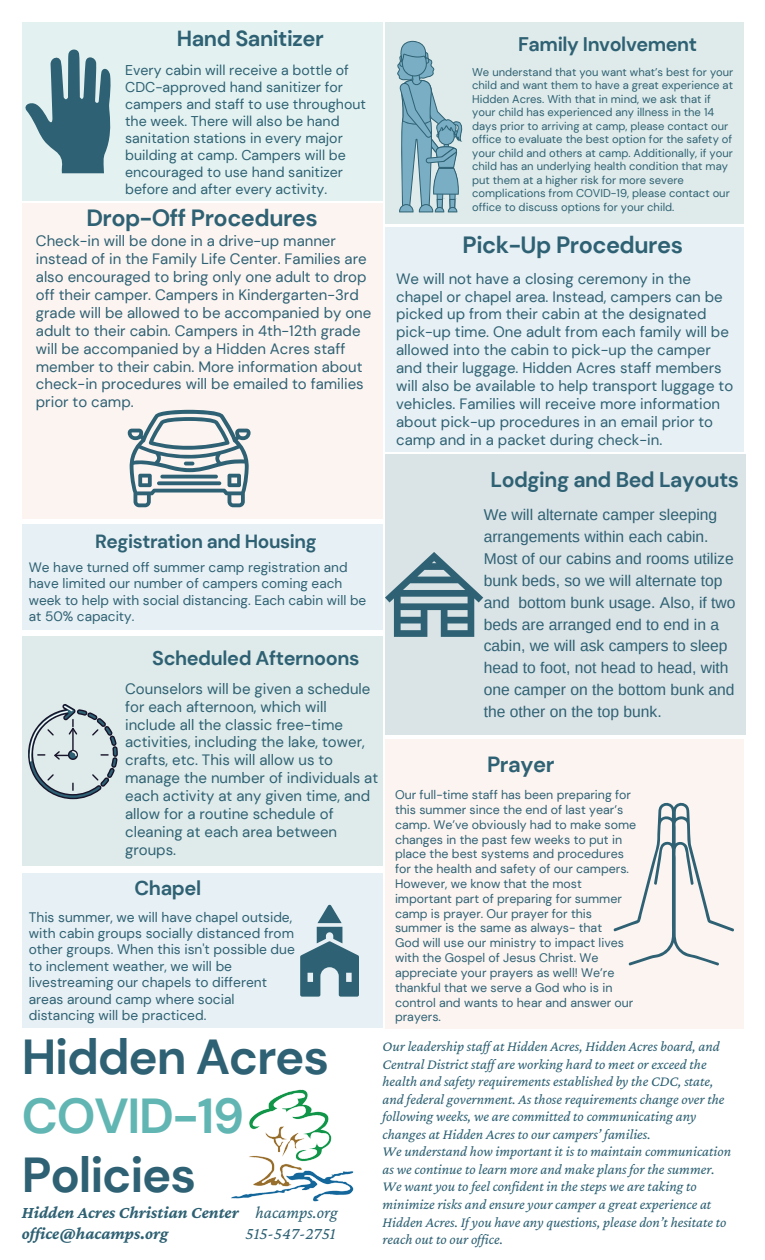
<style>
.page{position:relative;width:765px;height:1260px;background:#fff}
.page>*{position:absolute;margin:0;border:0;box-sizing:border-box;transform-origin:0 0}
.t1{font:700 49px "DM Sans";letter-spacing:-.025em;color:#2e6173}
.t2{font:700 49px "DM Sans";letter-spacing:-.025em;color:#61b6b3}
.t3{font:700 23.5px "DM Sans";letter-spacing:-.02em;color:#2e6173}
.t4{font:700 21.88px "DM Sans";letter-spacing:-.02em;color:#2e6173}
.t5{font:700 21.75px "DM Sans";letter-spacing:-.02em;color:#2e6173}
.t6{font:700 21.25px "DM Sans";letter-spacing:-.02em;color:#2e6173}
.t7{font:700 20px "DM Sans";letter-spacing:-.02em;color:#2e6173}
.t8{font:700 19.88px "DM Sans";letter-spacing:-.02em;color:#2e6173}
.t9{font:700 19.75px "DM Sans";letter-spacing:-.02em;color:#2e6173}
.t10{font:700 19px "DM Sans";letter-spacing:-.02em;color:#2e6173}
.t11{font:italic 700 17.38px "Crimson Pro";color:#2e6173}
.t12{font:italic 17.38px "Crimson Pro";color:#2e6173}
.t13{font:15.62px/21.9px "Arimo";color:#2e6173}
.t14{font:15px/18px "DM Sans";color:#2e6173}
.t15{font:italic 14.75px/17.5px "Crimson Pro";color:#2e6173}
.t16{font:14.12px/16.9px "DM Sans";color:#2e6173}
.t17{font:13.75px/16.4px "DM Sans";color:#2e6173}
.t18{font:13.62px/16.2px "DM Sans";color:#2e6173}
.t19{font:12.38px/14.9px "DM Sans";color:#2e6173}
.t20{font:11.25px/13.5px "DM Sans";color:#2e6173}
.s1{font-weight:400}
</style>
<div class="page">
<div style="left:22px;top:204px;width:361px;height:315px;background:#fcf4f1"></div>
<div style="left:22px;top:636px;width:361px;height:230px;background:#dfebea"></div>
<div style="left:385px;top:22px;width:358px;height:202px;background:#dfebea"></div>
<div style="left:385px;top:227px;width:358px;height:224px;background:#e7f0f4"></div>
<img style="left:231px;top:1089px;width:123px;height:113px">
<div style="left:385px;top:739px;width:358px;height:290px;background:#fcf4f1"></div>
<div style="left:22px;top:873px;width:361px;height:155px;background:#e7f0f4"></div>
<div style="left:22px;top:22px;width:361px;height:178px;background:#e3f2f1"></div>
<svg style="left:613px;top:802px;width:121px;height:164px"></svg>
<svg style="left:397px;top:41px;width:66px;height:171px"></svg>
<svg style="left:28px;top:704px;width:90px;height:95px"></svg>
<svg style="left:25px;top:50px;width:86px;height:123px"></svg>
<svg style="left:300px;top:905px;width:59px;height:92px"></svg>
<div style="left:385px;top:454px;width:361px;height:280px;background:#dae3e6"></div>
<svg style="left:385px;top:552px;width:98px;height:85px"></svg>
<svg style="left:128px;top:410px;width:123px;height:97px"></svg>
<svg style="left:157px;top:481px;width:64px;height:4px"></svg>
<svg style="left:160px;top:475px;width:58px;height:4px"></svg>
<div style="left:22px;top:524px;width:361px;height:106px;background:#e7f0f4"></div>
<h3 class="t5" style="left:177px;top:24px;width:148px">Hand Sanitizer</h3>
<p class="t16" style="left:125px;top:62px;width:242px">Every cabin will receive a bottle of CDC-approved hand sanitizer for campers and staff to use throughout the week. There will also be hand sanitation stations in every major building at camp. Campers will be encouraged to use hand sanitizer before and after every activity.</p>
<h2 class="t3" style="left:86px;top:202px;width:233px">Drop-Off Procedures</h2>
<p class="t14" style="left:36px;top:232px;width:337px">Check-in will be done in a drive-up manner instead of in the Family Life Center. Families are also encouraged to bring only one adult to drop off their camper. Campers in Kindergarten-3rd grade will be allowed to be accompanied by one adult to their cabin. Campers in 4th-12th grade will be accompanied by a Hidden Acres staff member to their cabin. More information about check-in procedures will be emailed to families prior to camp.</p>
<p class="t10" style="left:95px;top:529px;width:223px">Registration and Housing</p>
<p class="t18" style="left:29px;top:559px;width:339px">We have turned off summer camp registration and have limited our number of campers coming each week to help with social distancing. Each cabin will be at 50% capacity.</p>
<h3 class="t8" style="left:152px;top:646px;width:209px">Scheduled Afternoons</h3>
<p class="t14" style="left:125px;top:679px;width:255px">Counselors will be given a schedule for each afternoon, which will include all the classic free-time activities, including the lake, tower, crafts, etc. This will allow us to manage the number of individuals at each activity at any given time, and allow for a routine schedule of cleaning at each area between groups.</p>
<h3 class="t7" style="left:135px;top:876px;width:68px">Chapel</h3>
<p class="t17" style="left:29px;top:909px;width:268px">This summer, we will have chapel outside, with cabin groups socially distanced from other groups. When this isn't possible due to inclement weather, we will be livestreaming our chapels to different areas around camp where social distancing will be practiced.</p>
<h3 class="t9" style="left:518px;top:32px;width:180px">Family Involvement</h3>
<p class="t20" style="left:472px;top:65px;width:263px">We understand that you want what’s best for your child and want them to have a great experience at Hidden Acres. With that in mind, we ask that if your child has experienced any illness in the 14 days prior to arriving at camp, please contact our office to evaluate the best option for the safety of your child and others at camp. Additionally, if your child has an underlying health condition that may put them at a higher risk for more severe complications from COVID-19, please contact our office to discuss options for your child.</p>
<h2 class="t3" style="left:463px;top:230px;width:222px">Pick-Up Procedures</h2>
<p class="t14" style="left:396px;top:270px;width:339px">We will not have a closing ceremony in the chapel or chapel area. Instead, campers can be picked up from their cabin at the designated pick-up time. One adult from each family will be allowed into the cabin to pick-up the camper and their luggage. Hidden Acres staff members will also be available to help transport luggage to vehicles. Families will receive more information about pick-up procedures in an email prior to camp and in a packet during check-in.</p>
<h3 class="t6" style="left:490px;top:466px;width:250px">Lodging and Bed Layouts</h3>
<p class="t13" style="left:484px;top:504px;width:253px">We will alternate camper sleeping arrangements within each cabin.<br>Most of our cabins and rooms utilize bunk beds, so we will alternate top and bottom bunk usage. Also, if two beds are arranged end to end in a cabin, we will ask campers to sleep head to foot, not head to head, with one camper on the bottom bunk and the other on the top bunk.</p>
<h3 class="t4" style="left:487px;top:750px;width:69px">Prayer</h3>
<p class="t19" style="left:395px;top:787px;width:243px">Our full-time staff has been preparing for this summer since the end of last year’s camp. We’ve obviously had to make some changes in the past few weeks to put in place the best systems and procedures for the health and safety of our campers.<br>However, we know that the most important part of preparing for summer camp is prayer. Our prayer for this summer is the same as always- that<br>God will use our ministry to impact lives with the Gospel of Jesus Christ. We appreciate your prayers as well! We’re thankful that we serve a God who is in control and wants to hear and answer our prayers.</p>
<h1 class="t1" style="left:22px;top:1025px;width:309px">Hidden Acres</h1>
<h1 class="t2" style="left:22px;top:1084px;width:224px">COVID-19</h1>
<h1 class="t1" style="left:22px;top:1143px;width:176px">Policies</h1>
<p class="t11" style="left:22px;top:1203px;width:318px">Hidden Acres Christian Center <span class="s1">hacamps.org</span></p>
<p class="t11" style="left:22px;top:1223px;width:148px">office@hacamps.org</p>
<p class="t12" style="left:245px;top:1223px;width:92px">515-547-2751</p>
<p class="t15" style="left:382px;top:1037px;width:350px">Our leadership staf at Hidden Acres, Hidden Acres board, and Central District staf are working hard to meet or exceed the health and safety requirements established by the CDC, state, and federal government. As those requirements change over the following weeks, we are committed to communicating any changes at Hidden Acres to our campers’ families.<br>We understand how important it is to maintain communication as we continue to learn more and make plans for the summer.<br>We want you to feel confident in the steps we are taking to minimize risks and ensure your camper a great experience at Hidden Acres. If you have any questions, please don’t hesitate to reach out to our of ice.</p>
</div>
